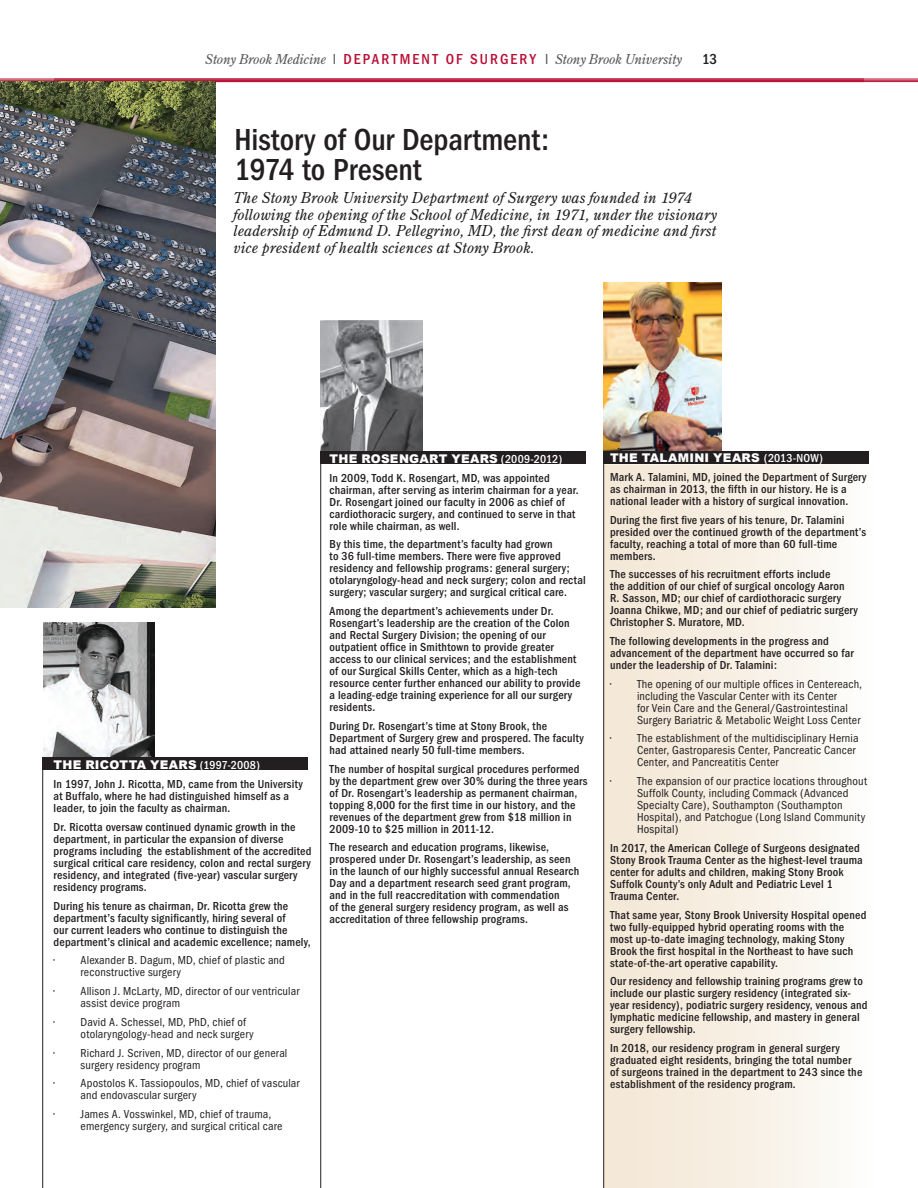
<style>
.page{position:relative;width:918px;height:1188px;background:#fff}
.page>*{position:absolute;margin:0;border:0;box-sizing:border-box;transform-origin:0 0}
.t1{font:500 condensed 31.5px/30px "Franklin Gothic";color:#231f20}
.t2{font:italic 15px/16.5px "Century Old Style Std";letter-spacing:.01em;color:#231f20}
.t3{font:500 condensed 15px "Franklin Gothic";color:#231f20}
.t4{font:italic 13.5px "Century Old Style Std";letter-spacing:-.01em;color:#57585a}
.t5{font:500 condensed 12px/12px "Franklin Gothic";letter-spacing:.015em;color:#231f20}
.t6{font:condensed 12px/12px "Franklin Gothic";letter-spacing:.015em;color:#231f20}
.t7{font:900 12px "Arial";letter-spacing:.025em;color:#fff}
.s1{font-family:"Franklin Gothic";font-style:normal;font-stretch:condensed;font-size:15px}
.s2{font-family:"Franklin Gothic";font-weight:500;font-style:normal;font-stretch:condensed;font-size:15px;color:#b90f36}
.s3{font-family:"Franklin Gothic";font-weight:500;font-stretch:condensed}
</style>
<div class="page">
<hr style="left:0;top:79px;width:918px;height:1px;background:#b90f36">
<hr style="left:0;top:80px;width:918px;height:1px;background:#b90f36">
<hr style="left:0;top:81px;width:918px;height:1px;background:#b90f36">
<svg style="left:604px;top:464px;width:227px;height:724px;background:#f6eee2"></svg>
<img style="left:43px;top:622px;width:111px;height:136px">
<img style="left:320px;top:321px;width:102px;height:133px">
<img style="left:604px;top:282px;width:117px;height:169px">
<img style="left:0;top:82px;width:215px;height:526px">
<div style="left:321px;top:451px;width:265px;height:13px;background:#231f20"></div>
<div style="left:603px;top:451px;width:266px;height:13px;background:#231f20"></div>
<hr style="left:42px;top:767px;width:1px;height:421px;background:#231f20">
<hr style="left:320px;top:460px;width:1px;height:728px;background:#231f20">
<hr style="left:603px;top:454px;width:1px;height:734px;background:#231f20">
<div style="left:42px;top:758px;width:266px;height:12px;background:#231f20"></div>
<p class="t4" style="left:205px;top:51px;width:478px">Stony Brook Medicine <span class="s1">I</span> <span class="s2">DEPAR T MEN T OF SURGERY</span> <span class="s1">I</span> Stony Brook University</p>
<p class="t3" style="left:702px;top:51px;width:16px">13</p>
<h1 class="t1" style="left:235px;top:125px;width:316px">History of Our Department:<br>1974 to Present</h1>
<p class="t2" style="left:234px;top:189px;width:485px">The Stony Brook University Department of Surgery was founded in 1974 following the opening of the School of Medicine, in 1971, under the visionary leadership of Edmund D. Pellegrino, MD, the first dean of medicine and first vice president of health sciences at Stony Brook.</p>
<p class="t7" style="left:54px;top:756px;width:208px">THE RICOTTA YEARS <span class="s3">(1997-2008)</span></p>
<p class="t5" style="left:54px;top:778px;width:251px">In 1997, John J. Ricotta, MD, came from the University at Buffalo, where he had distinguished himself as a leader, to join the faculty as chairman.</p>
<p class="t5" style="left:54px;top:821px;width:259px">Dr. Ricotta oversaw continued dynamic growth in the department, in particular the expansion of diverse programs including the establishment of the accredited surgical critical care residency, colon and rectal surgery residency, and integrated (five-year) vascular surgery residency programs.</p>
<p class="t5" style="left:54px;top:900px;width:259px">During his tenure as chairman, Dr. Ricotta grew the department’s faculty significantly, hiring several of<br>our current leaders who continue to distinguish the department’s clinical and academic excellence; namely,</p>
<p class="t6" style="left:81px;top:954px;width:206px;text-indent:-27px">• Alexander B. Dagum, MD, chief of plastic and reconstructive surgery</p>
<p class="t6" style="left:81px;top:985px;width:220px;text-indent:-27px">• Allison J. McLarty, MD, director of our ventricular assist device program</p>
<p class="t6" style="left:81px;top:1016px;width:174px;text-indent:-27px">• David A. Schessel, MD, PhD, chief of otolaryngology-head and neck surgery</p>
<p class="t6" style="left:81px;top:1047px;width:208px;text-indent:-27px">• Richard J. Scriven, MD, director of our general surgery residency program</p>
<p class="t6" style="left:81px;top:1077px;width:221px;text-indent:-27px">• Apostolos K. Tassiopoulos, MD, chief of vascular and endovascular surgery</p>
<p class="t6" style="left:81px;top:1108px;width:203px;text-indent:-27px">• James A. Vosswinkel, MD, chief of trauma, emergency surgery, and surgical critical care</p>
<p class="t7" style="left:330px;top:450px;width:234px">THE ROSENGART YEARS <span class="s3">(2009-2012)</span></p>
<p class="t5" style="left:330px;top:472px;width:251px">In 2009, Todd K. Rosengart, MD, was appointed chairman, after serving as interim chairman for a year.<br>Dr. Rosengart joined our faculty in 2006 as chief of cardiothoracic surgery, and continued to serve in that role while chairman, as well.</p>
<p class="t5" style="left:330px;top:538px;width:258px">By this time, the department’s faculty had grown<br>to 36 full-time members. There were five approved residency and fellowship programs: general surgery; otolaryngology-head and neck surgery; colon and rectal surgery; vascular surgery; and surgical critical care.</p>
<p class="t5" style="left:330px;top:605px;width:252px">Among the department’s achievements under Dr.<br>Rosengart’s leadership are the creation of the Colon and Rectal Surgery Division; the opening of our outpatient office in Smithtown to provide greater access to our clinical services; and the establishment of our Surgical Skills Center, which as a high-tech resource center further enhanced our ability to provide a leading-edge training experience for all our surgery residents.</p>
<p class="t5" style="left:330px;top:720px;width:256px">During Dr. Rosengart’s time at Stony Brook, the<br>Department of Surgery grew and prospered. The faculty had attained nearly 50 full-time members.</p>
<p class="t5" style="left:330px;top:763px;width:260px">The number of hospital surgical procedures performed by the department grew over 30% during the three years of Dr. Rosengart’s leadership as permanent chairman, topping 8,000 for the first time in our history, and the revenues of the department grew from $18 million in 2009-10 to $25 million in 2011-12.</p>
<p class="t5" style="left:330px;top:841px;width:251px">The research and education programs, likewise, prospered under Dr. Rosengart’s leadership, as seen in the launch of our highly successful annual Research Day and a department research seed grant program, and in the full reaccreditation with commendation<br>of the general surgery residency program, as well as accreditation of three fellowship programs.</p>
<p class="t7" style="left:610px;top:449px;width:214px">THE TALAMINI YEARS <span class="s3">(2013-NOW)</span></p>
<p class="t5" style="left:610px;top:471px;width:258px">Mark A. Talamini, MD, joined the Department of Surgery as chairman in 2013, the fifth in our history. He is a national leader with a history of surgical innovation.</p>
<p class="t5" style="left:610px;top:514px;width:258px">During the first five years of his tenure, Dr. Talamini presided over the continued growth of the department’s faculty, reaching a total of more than 60 full-time members.</p>
<p class="t5" style="left:610px;top:568px;width:249px">The successes of his recruitment efforts include<br>the addition of our chief of surgical oncology Aaron<br>R. Sasson, MD; our chief of cardiothoracic surgery Joanna Chikwe, MD; and our chief of pediatric surgery Christopher S. Muratore, MD.</p>
<p class="t5" style="left:610px;top:635px;width:245px">The following developments in the progress and advancement of the department have occurred so far under the leadership of Dr. Talamini:</p>
<p class="t6" style="left:637px;top:678px;width:227px;text-indent:-27px">• The opening of our multiple offices in Centereach, including the Vascular Center with its Center<br>for Vein Care and the General/Gastrointestinal Surgery Bariatric &amp; Metabolic Weight Loss Center</p>
<p class="t6" style="left:637px;top:733px;width:223px;text-indent:-27px">• The establishment of the multidisciplinary Hernia<br>Center, Gastroparesis Center, Pancreatic Cancer<br>Center, and Pancreatitis Center</p>
<p class="t6" style="left:637px;top:775px;width:232px;text-indent:-27px">• The expansion of our practice locations throughout Suffolk County, including Commack (Advanced Specialty Care), Southampton (Southampton Hospital), and Patchogue (Long Island Community Hospital)</p>
<p class="t5" style="left:610px;top:842px;width:254px">In 2017, the American College of Surgeons designated Stony Brook Trauma Center as the highest-level trauma center for adults and children, making Stony Brook Suffolk County’s only Adult and Pediatric Level 1<br>Trauma Center.</p>
<p class="t5" style="left:610px;top:909px;width:258px">That same year, Stony Brook University Hospital opened two fully-equipped hybrid operating rooms with the most up-to-date imaging technology, making Stony Brook the first hospital in the Northeast to have such state-of-the-art operative capability.</p>
<p class="t5" style="left:610px;top:976px;width:259px">Our residency and fellowship training programs grew to include our plastic surgery residency (integrated six&shy;year residency), podiatric surgery residency, venous and lymphatic medicine fellowship, and mastery in general surgery fellowship.</p>
<p class="t5" style="left:610px;top:1042px;width:254px">In 2018, our residency program in general surgery graduated eight residents, bringing the total number of surgeons trained in the department to 243 since the establishment of the residency program.</p>
</div>
